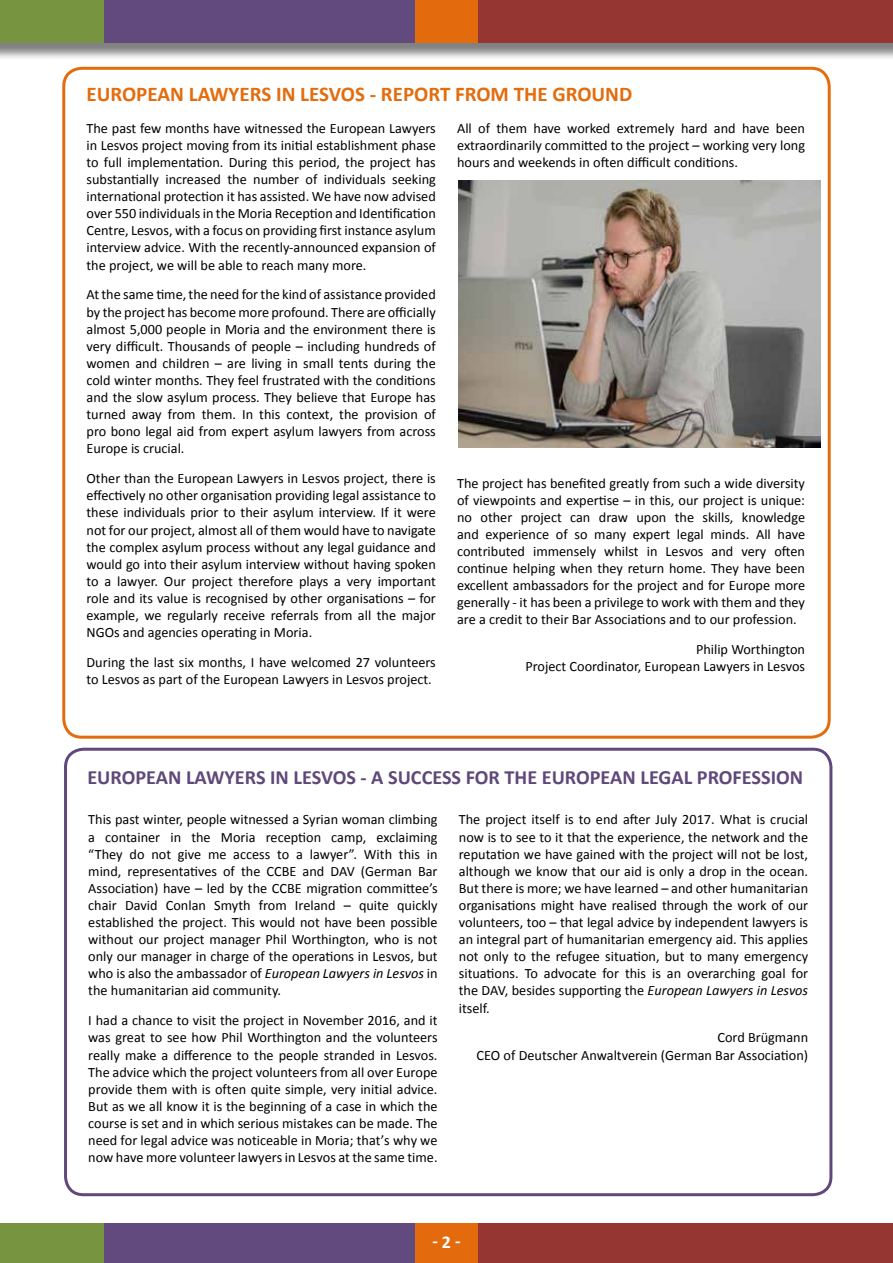
<style>
.page{position:relative;width:893px;height:1263px;background:#fff}
.page>*{position:absolute;margin:0;border:0;box-sizing:border-box;transform-origin:0 0}
.t1{font:700 21px "Calibri";color:#e36c0d}
.t2{font:700 20.25px "Calibri";color:#60497a}
.t3{font:700 18px "Calibri";color:#fff}
.t4{font:14.25px/17.1px "Calibri";color:#000;text-align:justify}
.s1{font-style:italic}
</style>
<div class="page">
<div style="left:478px;top:1223px;width:415px;height:40px;background:#953633"></div>
<div style="left:103px;top:1223px;width:312px;height:40px;background:#62497e"></div>
<div style="left:415px;top:1223px;width:63px;height:40px;background:#e46b0d"></div>
<div style="left:0;top:1223px;width:103px;height:40px;background:#779441"></div>
<div style="left:0;top:0;width:893px;height:61px;background:#000;opacity:.5"></div>
<div style="left:478px;top:0;width:415px;height:43px;background:#953633"></div>
<div style="left:103px;top:0;width:312px;height:43px;background:#62497e"></div>
<div style="left:415px;top:0;width:63px;height:43px;background:#e46b0d"></div>
<div style="left:0;top:0;width:103px;height:43px;background:#779441"></div>
<div style="left:64px;top:748px;width:768px;height:448px;border:3px solid #60497a;border-radius:18px"></div>
<div style="left:62px;top:67px;width:769px;height:672px;border:3px solid #e36c0d;border-radius:18px"></div>
<img style="left:459px;top:181px;width:361px;height:266px">
<h1 class="t1" style="left:87px;top:80px;width:547px">EUROPEAN LAWYERS IN LESVOS - REPORT FROM THE GROUND</h1>
<p class="t4" style="left:87px;top:120px;width:351px">The past few months have witnessed the European Lawyers in Lesvos project moving from its initial establishment phase to full implementation. During this period, the project has substantially increased the number of individuals seeking international protection it has assisted. We have now advised over 550 individuals in the Moria Reception and Identification Centre, Lesvos, with a focus on providing first instance asylum interview advice. With the recently-announced expansion of the project, we will be able to reach many more.</p>
<p class="t4" style="left:87px;top:286px;width:351px">At the same time, the need for the kind of assistance provided by the project has become more profound. There are officially almost 5,000 people in Moria and the environment there is very difficult. Thousands of people – including hundreds of women and children – are living in small tents during the cold winter months. They feel frustrated with the conditions and the slow asylum process. They believe that Europe has turned away from them. In this context, the provision of pro bono legal aid from expert asylum lawyers from across Europe is crucial.</p>
<p class="t4" style="left:87px;top:470px;width:351px">Other than the European Lawyers in Lesvos project, there is effectively no other organisation providing legal assistance to these individuals prior to their asylum interview. If it were not for our project, almost all of them would have to navigate the complex asylum process without any legal guidance and would go into their asylum interview without having spoken to a lawyer. Our project therefore plays a very important role and its value is recognised by other organisations – for example, we regularly receive referrals from all the major NGOs and agencies operating in Moria.</p>
<p class="t4" style="left:87px;top:654px;width:351px">During the last six months, I have welcomed 27 volunteers to Lesvos as part of the European Lawyers in Lesvos project.</p>
<p class="t4" style="left:457px;top:120px;width:349px">All of them have worked extremely hard and have been extraordinarily committed to the project – working very long hours and weekends in often difficult conditions.</p>
<p class="t4" style="left:457px;top:474px;width:349px">The project has benefited greatly from such a wide diversity of viewpoints and expertise – in this, our project is unique: no other project can draw upon the skills, knowledge and experience of so many expert legal minds. All have contributed immensely whilst in Lesvos and very often continue helping when they return home. They have been excellent ambassadors for the project and for Europe more generally - it has been a privilege to work with them and they are a credit to their Bar Associations and to our profession.</p>
<p class="t4" style="left:525px;top:641px;width:281px;text-align:right">Philip Worthington<br>Project Coordinator, European Lawyers in Lesvos</p>
<h2 class="t2" style="left:87px;top:764px;width:717px">EUROPEAN LAWYERS IN LESVOS - A SUCCESS FOR THE EUROPEAN LEGAL PROFESSION</h2>
<p class="t4" style="left:88px;top:811px;width:351px">This past winter, people witnessed a Syrian woman climbing a container in the Moria reception camp, exclaiming “They do not give me access to a lawyer”. With this in mind, representatives of the CCBE and DAV (German Bar Association) have – led by the CCBE migration committee’s chair David Conlan Smyth from Ireland – quite quickly established the project. This would not have been possible without our project manager Phil Worthington, who is not only our manager in charge of the operations in Lesvos, but who is also the ambassador of <span class="s1">European Lawyers in Lesvos</span> in the humanitarian aid community.</p>
<p class="t4" style="left:88px;top:1012px;width:351px">I had a chance to visit the project in November 2016, and it was great to see how Phil Worthington and the volunteers really make a difference to the people stranded in Lesvos.<br>The advice which the project volunteers from all over Europe provide them with is often quite simple, very initial advice.<br>But as we all know it is the beginning of a case in which the course is set and in which serious mistakes can be made. The need for legal advice was noticeable in Moria; that’s why we now have more volunteer lawyers in Lesvos at the same time.</p>
<p class="t4" style="left:459px;top:811px;width:351px">The project itself is to end after July 2017. What is crucial now is to see to it that the experience, the network and the reputation we have gained with the project will not be lost, although we know that our aid is only a drop in the ocean.<br>But there is more; we have learned – and other humanitarian organisations might have realised through the work of our volunteers, too – that legal advice by independent lawyers is an integral part of humanitarian emergency aid. This applies not only to the refugee situation, but to many emergency situations. To advocate for this is an overarching goal for the DAV, besides supporting the <span class="s1">European Lawyers in Lesvos </span>itself.</p>
<p class="t4" style="left:477px;top:1029px;width:333px;text-align:right">Cord Brügmann<br>CEO of Deutscher Anwaltverein (German Bar Association)</p>
<p class="t3" style="left:432px;top:1231px;width:30px">- 2 -</p>
</div>
